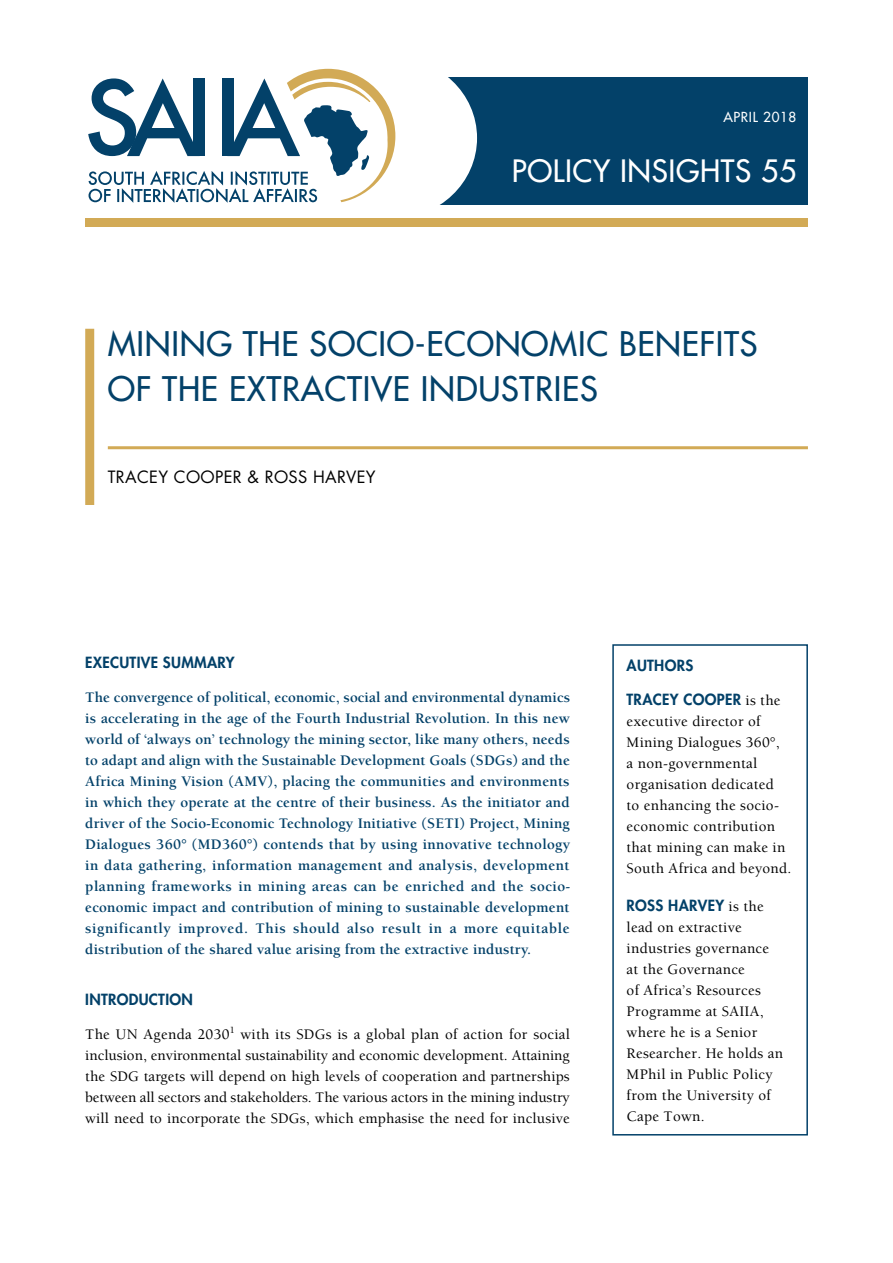
<style>
.page{position:relative;width:893px;height:1263px;background:#fff}
.page>*{position:absolute;margin:0;border:0;box-sizing:border-box;transform-origin:0 0}
.t1{font:500 33px/45px "Futura Std";letter-spacing:.02em;color:#034169}
.t2{font:500 30px "Futura Std";letter-spacing:.02em;color:#fff}
.t3{font:16.5px "Futura Std";letter-spacing:.02em;color:#000}
.t4{font:700 15px/21px "Berkeley Std";letter-spacing:.01em;color:#034169;text-align:justify}
.t5{font:500 15px/21px "Berkeley Std";letter-spacing:.02em;color:#000}
.t6{font:800 15px "Futura Std";letter-spacing:.02em;color:#034169}
.t7{font:500 13.5px "Futura Std";letter-spacing:.05em;color:#fff}
.s1{font-family:"Berkeley Std";font-weight:500;color:#000}
</style>
<div class="page">
<div style="left:404px;top:77px;width:404px;height:127px;background:#034169"></div>
<div style="left:308px;top:57px;width:169px;height:162px;background:#fff;border-radius:50%"></div>
<hr style="left:108px;top:446px;width:700px;height:3px;background:#d2aa56">
<svg style="left:88px;top:69px;width:307px;height:134px"></svg>
<div style="left:85px;top:218px;width:723px;height:8px;background:#d2aa56"></div>
<div style="left:612px;top:644px;width:196px;height:491px;border:2px solid #034169"></div>
<div style="left:85px;top:329px;width:9px;height:176px;background:#d2aa56"></div>
<p class="t7" style="left:723px;top:109px;width:75px">APRIL 2018</p>
<h2 class="t2" style="left:512px;top:152px;width:286px">POLICY INSIGHTS 55</h2>
<h1 class="t1" style="left:108px;top:321px;width:651px">MINING THE SOCIO-ECONOMIC BENEFITS<br>OF THE EXTRACTIVE INDUSTRIES</h1>
<p class="t3" style="left:108px;top:467px;width:269px">TRACEY COOPER &amp; ROSS HARVEY</p>
<p class="t6" style="left:85px;top:653px;width:151px">EXECUTIVE SUMMARY</p>
<p class="t4" style="left:85px;top:687px;width:486px">The convergence of political, economic, social and environmental dynamics is accelerating in the age of the Fourth Industrial Revolution. In this new world of ‘always on’ technology the mining sector, like many others, needs to adapt and align with the Sustainable Development Goals (SDGs) and the Africa Mining Vision (AMV), placing the communities and environments in which they operate at the centre of their business. As the initiator and driver of the Socio-Economic Technology Initiative (SETI) Project, Mining Dialogues 360° (MD360°) contends that by using innovative technology in data gathering, information management and analysis, development planning frameworks in mining areas can be enriched and the socio&shy;economic impact and contribution of mining to sustainable development significantly improved. This should also result in a more equitable distribution of the shared value arising from the extractive industry.</p>
<p class="t6" style="left:85px;top:990px;width:109px">INTRODUCTION</p>
<p class="t5" style="left:85px;top:1024px;width:486px;text-align:justify">The UN Agenda 2030<sup>1</sup> with its SDGs is a global plan of action for social inclusion, environmental sustainability and economic development. Attaining the SDG targets will depend on high levels of cooperation and partnerships between all sectors and stakeholders. The various actors in the mining industry will need to incorporate the SDGs, which emphasise the need for inclusive</p>
<p class="t6" style="left:627px;top:656px;width:68px">AUTHORS</p>
<p class="t6" style="left:627px;top:690px;width:156px">TRACEY COOPER <span class="s1">is the</span></p>
<p class="t5" style="left:627px;top:711px;width:166px">executive director of<br>Mining Dialogues 360°,<br>a non-governmental organisation dedicated<br>to enhancing the socio&shy;economic contribution that mining can make in<br>South Africa and beyond.</p>
<p class="t6" style="left:627px;top:896px;width:139px">ROSS HARVEY <span class="s1">is the</span></p>
<p class="t5" style="left:627px;top:917px;width:158px">lead on extractive industries governance at the Governance<br>of Africa’s Resources<br>Programme at SAIIA, where he is a Senior<br>Researcher. He holds an<br>MPhil in Public Policy from the University of<br>Cape Town.</p>
</div>
